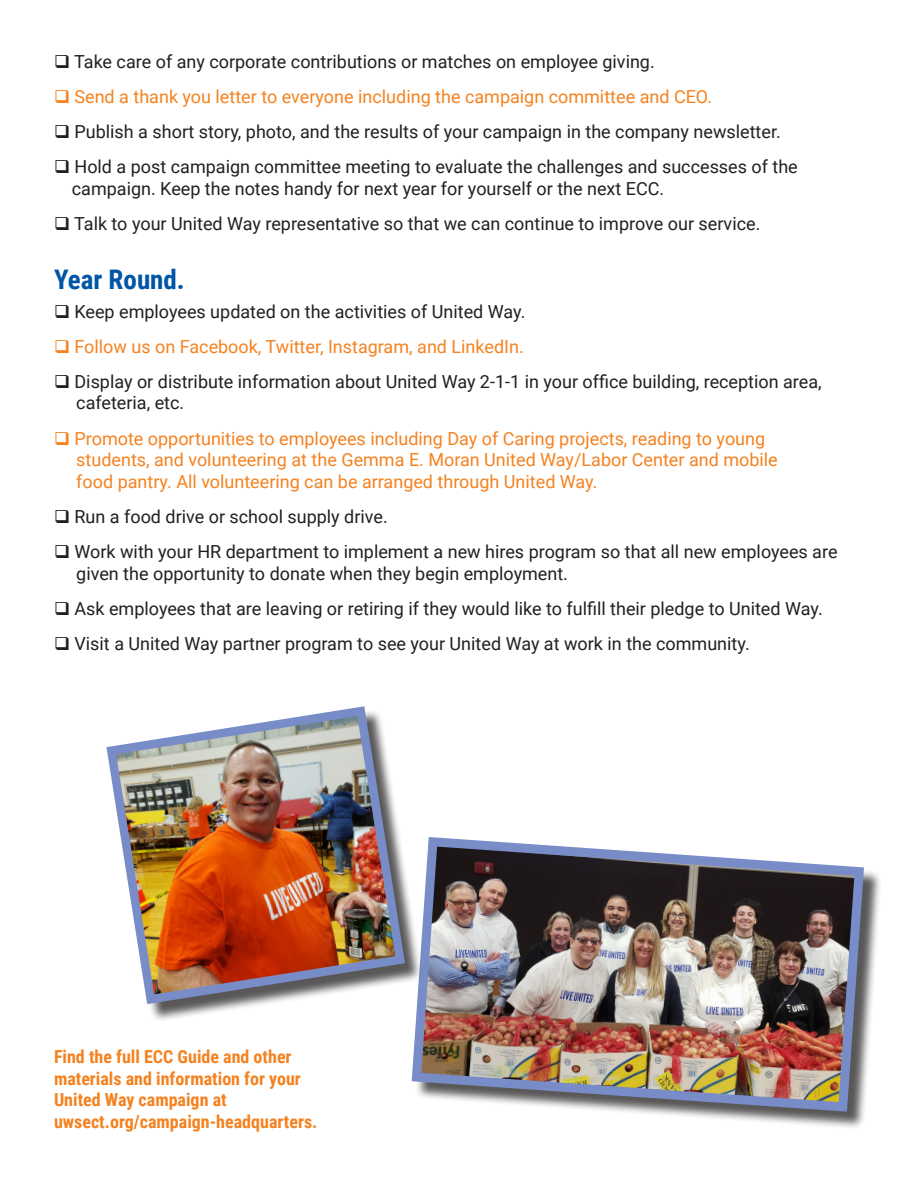
<style>
.page{position:relative;width:918px;height:1188px;background:#fff}
.page>*{position:absolute;margin:0;border:0;box-sizing:border-box;transform-origin:0 0}
.t1{font:700 27px "Roboto Condensed";color:#0155a7}
.t2{font:18px/21.6px "Roboto";color:#231f20}
.t3{font:18px/21.6px "Roboto";color:#f58220}
.t4{font:700 18px/21.6px "Roboto Condensed";color:#f58220}
</style>
<div class="page">
<div style="left:414px;top:840px;width:468px;height:290px;background:#231f20;opacity:.75"></div>
<img style="left:411px;top:837px;width:458px;height:279px">
<div style="left:109px;top:709px;width:314px;height:313px;background:#231f20;opacity:.75"></div>
<img style="left:106px;top:706px;width:304px;height:303px">
<p class="t2" style="left:54px;top:50px;width:602px">❑ Take care of any corporate contributions or matches on employee giving.</p>
<p class="t3" style="left:54px;top:85px;width:660px">❑ Send a thank you letter to everyone including the campaign committee and CEO.</p>
<p class="t2" style="left:54px;top:120px;width:728px">❑ Publish a short story, photo, and the results of your campaign in the company newsletter.</p>
<p class="t2" style="left:72px;top:155px;width:728px;text-indent:-18px">❑ Hold a post campaign committee meeting to evaluate the challenges and successes of the campaign. Keep the notes handy for next year for yourself or the next ECC.</p>
<p class="t2" style="left:54px;top:212px;width:708px">❑ Talk to your United Way representative so that we can continue to improve our service.</p>
<p class="t1" style="left:54px;top:261px;width:132px">Year Round.</p>
<p class="t2" style="left:54px;top:300px;width:473px">❑ Keep employees updated on the activities of United Way.</p>
<p class="t3" style="left:54px;top:335px;width:471px">❑ Follow us on Facebook, Twitter, Instagram, and LinkedIn.</p>
<p class="t2" style="left:76px;top:370px;width:747px;text-indent:-22px">❑ Display or distribute information about United Way 2-1-1 in your office building, reception area, cafeteria, etc.</p>
<p class="t3" style="left:76px;top:427px;width:703px;text-indent:-22px">❑ Promote opportunities to employees including Day of Caring projects, reading to young students, and volunteering at the Gemma E. Moran United Way/Labor Center and mobile food pantry. All volunteering can be arranged through United Way.</p>
<p class="t2" style="left:54px;top:505px;width:335px">❑ Run a food drive or school supply drive.</p>
<p class="t2" style="left:76px;top:540px;width:763px;text-indent:-22px">❑ Work with your HR department to implement a new hires program so that all new employees are given the opportunity to donate when they begin employment.</p>
<p class="t2" style="left:54px;top:597px;width:770px">❑ Ask employees that are leaving or retiring if they would like to fulfill their pledge to United Way.</p>
<p class="t2" style="left:54px;top:632px;width:697px">❑ Visit a United Way partner program to see your United Way at work in the community.</p>
<p class="t4" style="left:54px;top:1045px;width:265px">Find the full ECC Guide and other materials and information for your<br>United Way campaign at uwsect.org/campaign-headquarters.</p>
</div>
